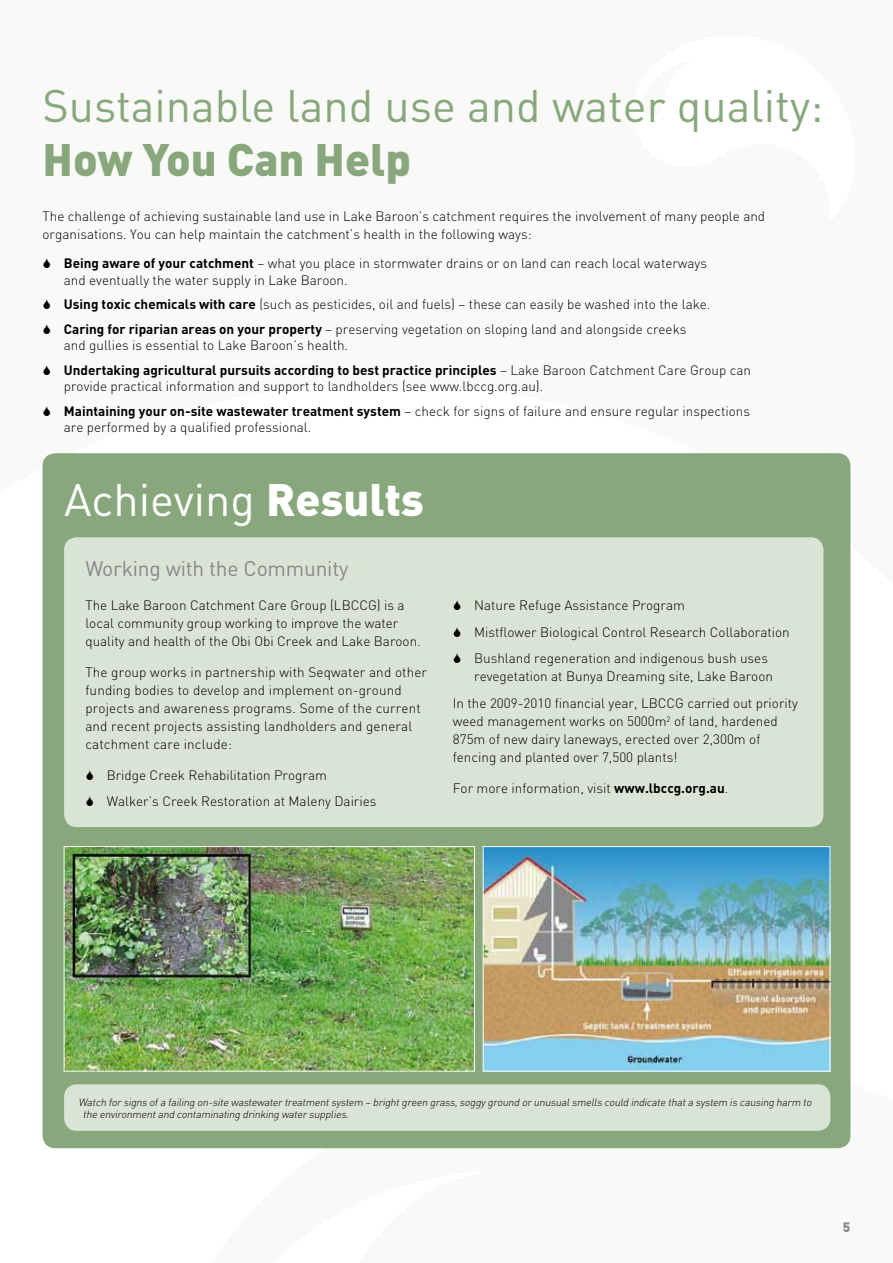
<style>
.page{position:relative;width:893px;height:1263px;background:#fff}
.page>*{position:absolute;margin:0;border:0;box-sizing:border-box;transform-origin:0 0}
.t1{font:45px "DIN";color:#89a77c}
.t2{font:45px "DIN";color:#fff}
.t3{font:900 45px "DIN";color:#89a77c}
.t4{font:21px "DIN";letter-spacing:-.01em;color:#87888a}
.t5{font:300 13.5px/18px "DIN";color:#000}
.t6{font:900 13.5px "DIN";color:#87888a}
.t7{font:italic 300 10.5px/12.6px "DIN";color:#000}
.s1{font-weight:700}
.s2{font-weight:900}
</style>
<div class="page">
<div style="left:43px;top:453px;width:807px;height:695px;background:#89a77c;border-radius:13px"></div>
<div style="left:64px;top:1084px;width:766px;height:47px;background:#dae4d5;border-radius:13px"></div>
<div style="left:64px;top:537px;width:759px;height:290px;background:#dae4d5;border-radius:13px"></div>
<img style="left:66px;top:848px;width:407px;height:221px">
<div style="left:64px;top:846px;width:411px;height:225px;border:1px solid #fff"></div>
<img style="left:485px;top:848px;width:343px;height:221px">
<div style="left:483px;top:846px;width:347px;height:225px;border:1px solid #fff"></div>
<h1 class="t1" style="left:43px;top:77px;width:782px">Sustainable land use and water quality:</h1>
<h1 class="t3" style="left:43px;top:129px;width:370px">How You Can Help</h1>
<p class="t5" style="left:43px;top:207px;width:724px">The challenge of achieving sustainable land use in Lake Baroon’s catchment requires the involvement of many people and organisations. You can help maintain the catchment’s health in the following ways:</p>
<p class="t5" style="left:64px;top:255px;width:645px;line-height:16.2px"><span class="s1">Being aware of your catchment</span> – what you place in stormwater drains or on land can reach local waterways and eventually the water supply in Lake Baroon.</p>
<p class="t5" style="left:64px;top:292px;width:648px;line-height:24.8px"><span class="s1">Using toxic chemicals with care</span> (such as pesticides, oil and fuels) – these can easily be washed into the lake.<br><span class="s1">Caring for riparian areas on your property</span> – preserving vegetation on sloping land and alongside creeks</p>
<p class="t5" style="left:64px;top:333px;width:689px;line-height:24.8px">and gullies is essential to Lake Baroon’s health.<br><span class="s1">Undertaking agricultural pursuits according to best practice principles</span> – Lake Baroon Catchment Care Group can</p>
<p class="t5" style="left:64px;top:374px;width:688px;line-height:24.8px">provide practical information and support to landholders (see www.lbccg.org.au).<br><span class="s1">Maintaining your on-site wastewater treatment system</span> – check for signs of failure and ensure regular inspections</p>
<p class="t5" style="left:64px;top:418px;width:249px">are performed by a qualified professional.</p>
<h1 class="t2" style="left:64px;top:472px;width:361px">Achieving <span class="s2">Results</span></h1>
<h2 class="t4" style="left:85px;top:555px;width:265px">Working with the Community</h2>
<p class="t5" style="left:85px;top:596px;width:337px">The Lake Baroon Catchment Care Group (LBCCG) is a local community group working to improve the water quality and health of the Obi Obi Creek and Lake Baroon.</p>
<p class="t5" style="left:85px;top:663px;width:343px">The group works in partnership with Seqwater and other funding bodies to develop and implement on-ground projects and awareness programs. Some of the current and recent projects assisting landholders and general catchment care include:</p>
<p class="t5" style="left:107px;top:762px;width:271px;line-height:26.5px">Bridge Creek Rehabilitation Program<br>Walker’s Creek Restoration at Maleny Dairies</p>
<p class="t5" style="left:474px;top:592px;width:317px;line-height:26.5px">Nature Refuge Assistance Program<br>Mistflower Biological Control Research Collaboration<br>Bushland regeneration and indigenous bush uses</p>
<p class="t5" style="left:453px;top:663px;width:347px;line-height:26.5px;text-align:center">revegetation at Bunya Dreaming site, Lake Baroon<br>In the 2009-2010 financial year, LBCCG carried out priority</p>
<p class="t5" style="left:453px;top:712px;width:327px">weed management works on 5000m<sup>2</sup> of land, hardened<br>875m of new dairy laneways, erected over 2,300m of fencing and planted over 7,500 plants!</p>
<p class="t5" style="left:453px;top:779px;width:277px">For more information, visit <span class="s1">www.lbccg.org.au</span>.</p>
<p class="t7" style="left:83px;top:1095px;width:732px;text-indent:-4px">Watch forsigns ofa failing on-site wastewatertreatmentsystem – brightgreen grass,soggyground orunusualsmells could indicate thata system is causing harm to the environmentand contaminating drinking watersupplies.</p>
<p class="t6" style="left:843px;top:1218px;width:9px">5</p>
</div>
